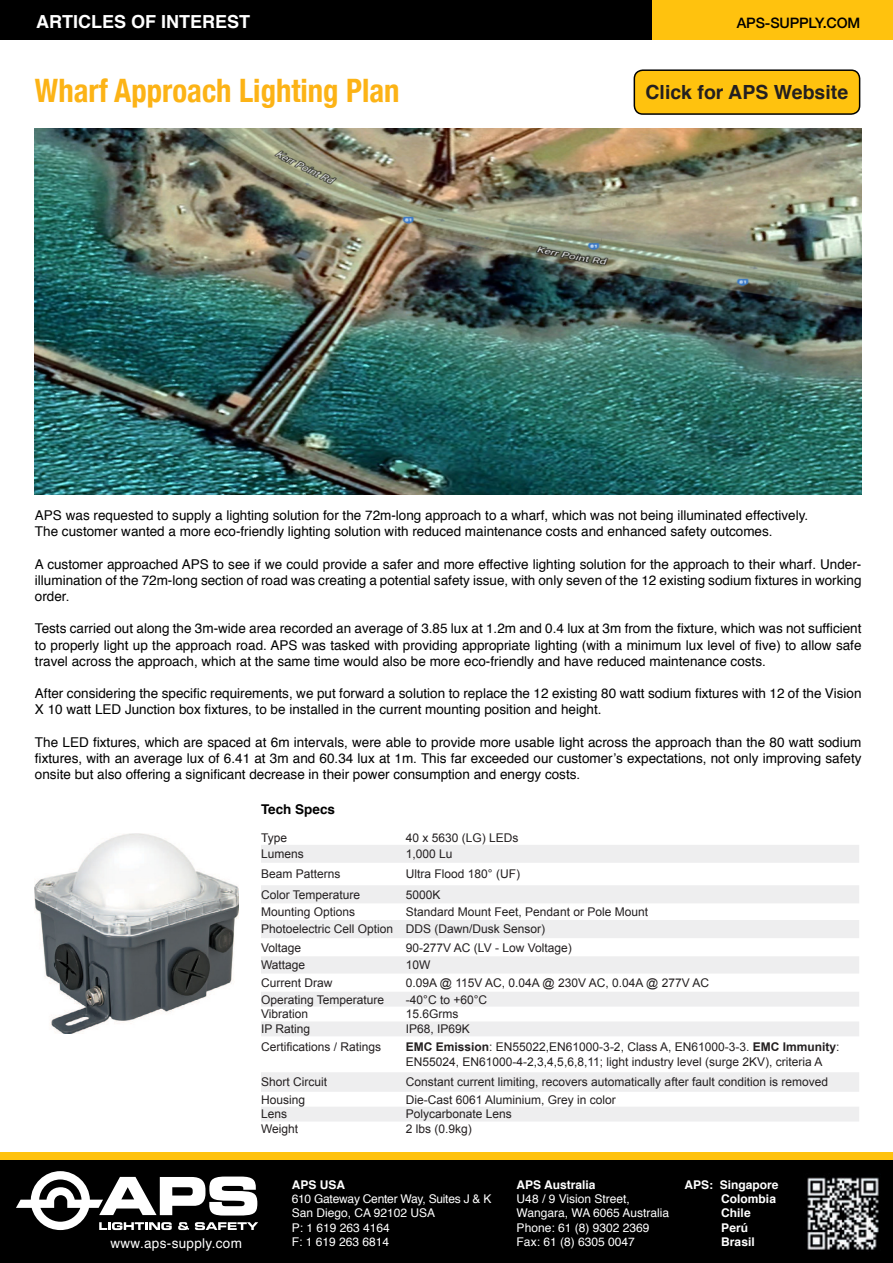
<style>
.page{position:relative;width:893px;height:1263px;background:#fff}
.page>*{position:absolute;margin:0;border:0;box-sizing:border-box;transform-origin:0 0}
.t1{font:700 condensed 32.25px "Helvetica Neue";color:#fcb316;scale:.95 1}
.t2{font:700 19.5px "Helvetica";color:#231f20}
.t3{font:700 18px "Helvetica";color:#fff}
.t4{font:500 14.4px "Helvetica Neue";letter-spacing:-.01em;color:#000}
.t5{font:13.5px/16.2px "Helvetica";color:#000;text-align:justify}
.t6{font:13.5px "Helvetica";letter-spacing:.025em;color:#fff}
.t7{font:700 13.5px "Helvetica";color:#000}
.t8{font:12px/17.7px "Arial";color:#231f20}
.t9{font:12px/14.4px "Helvetica";color:#fff}
.t10{font:700 12px/14.4px "Helvetica";color:#fff}
.s1{font-weight:700}
</style>
<div class="page">
<div style="left:0;top:1153px;width:893px;height:8px;background:#ffc20e"></div>
<div style="left:0;top:1161px;width:893px;height:102px;background:#000"></div>
<img style="left:807px;top:1177px;width:72px;height:73px">
<svg style="left:16px;top:1171px;width:242px;height:59px"></svg>
<div style="left:0;top:0;width:652px;height:39px;background:#000"></div>
<div style="left:652px;top:0;width:241px;height:39px;background:#ffc20e"></div>
<div style="left:634px;top:70px;width:226px;height:44px;background:#ffc20e;border-radius:9px"></div>
<div style="left:634px;top:69px;width:226px;height:46px;border:2px solid #000101;border-radius:9px"></div>
<svg style="left:261px;top:845px;width:598px;height:276px"></svg>
<img style="left:35px;top:833px;width:204px;height:200px">
<img style="left:35px;top:129px;width:826px;height:365px">
<h3 class="t3" style="left:36px;top:7px;width:216px">ARTICLES OF INTEREST</h3>
<p class="t4" style="left:737px;top:12px;width:125px">APS-SUPPLY.COM</p>
<h1 class="t1" style="left:35px;top:64px;width:385px">Wharf Approach Lighting Plan</h1>
<h2 class="t2" style="left:645px;top:77px;width:204px">Click for APS Website</h2>
<p class="t5" style="left:35px;top:507px;width:775px">APS was requested to supply a lighting solution for the 72m-long approach to a wharf, which was not being illuminated effectively.<br>The customer wanted a more eco-friendly lighting solution with reduced maintenance costs and enhanced safety outcomes.</p>
<p class="t5" style="left:35px;top:556px;width:828px">A customer approached APS to see if we could provide a safer and more effective lighting solution for the approach to their wharf. Under&shy;illumination of the 72m-long section of road was creating a potential safety issue, with only seven of the 12 existing sodium fixtures in working order.</p>
<p class="t5" style="left:35px;top:621px;width:828px">Tests carried out along the 3m-wide area recorded an average of 3.85 lux at 1.2m and 0.4 lux at 3m from the fixture, which was not sufficient to properly light up the approach road. APS was tasked with providing appropriate lighting (with a minimum lux level of five) to allow safe travel across the approach, which at the same time would also be more eco-friendly and have reduced maintenance costs.</p>
<p class="t5" style="left:35px;top:686px;width:828px">After considering the specific requirements, we put forward a solution to replace the 12 existing 80 watt sodium fixtures with 12 of the Vision<br>X 10 watt LED Junction box fixtures, to be installed in the current mounting position and height.</p>
<p class="t5" style="left:35px;top:734px;width:828px">The LED fixtures, which are spaced at 6m intervals, were able to provide more usable light across the approach than the 80 watt sodium fixtures, with an average lux of 6.41 at 3m and 60.34 lux at 1m. This far exceeded our customer’s expectations, not only improving safety onsite but also offering a significant decrease in their power consumption and energy costs.</p>
<p class="t7" style="left:261px;top:799px;width:76px">Tech Specs</p>
<p class="t8" style="left:261px;top:829px;width:28px">Type</p>
<p class="t8" style="left:406px;top:829px;width:114px">40 x 5630 (LG) LEDs</p>
<p class="t8" style="left:261px;top:845px;width:44px">Lumens</p>
<p class="t8" style="left:406px;top:845px;width:48px">1,000 Lu</p>
<p class="t8" style="left:261px;top:865px;width:81px">Beam Patterns</p>
<p class="t8" style="left:406px;top:865px;width:116px">Ultra Flood 180° (UF)</p>
<p class="t8" style="left:261px;top:886px;width:101px">Color Temperature</p>
<p class="t8" style="left:406px;top:886px;width:36px">5000K</p>
<p class="t8" style="left:261px;top:903px;width:96px">Mounting Options</p>
<p class="t8" style="left:261px;top:903px;width:388px;text-indent:145px">Standard Mount Feet, Pendant or Pole Mount<br>Photoelectric Cell Option DDS (Dawn/Dusk Sensor)<br>Voltage</p>
<p class="t8" style="left:406px;top:939px;width:167px">90-277V AC (LV - Low Voltage)</p>
<p class="t6" style="left:110px;top:1233px;width:133px">www.aps-supply.com</p>
<p class="t8" style="left:261px;top:956px;width:46px">Wattage</p>
<p class="t8" style="left:406px;top:956px;width:26px">10W</p>
<p class="t8" style="left:261px;top:974px;width:73px">Current Draw</p>
<p class="t8" style="left:406px;top:974px;width:305px">0.09A @ 115V AC, 0.04A @ 230V AC, 0.04A @ 277V AC</p>
<p class="t8" style="left:261px;top:990px;width:125px">Operating Temperature</p>
<p class="t8" style="left:406px;top:990px;width:83px">-40°C to +60°C</p>
<p class="t8" style="left:261px;top:1005px;width:49px">Vibration</p>
<p class="t8" style="left:406px;top:1005px;width:54px">15.6Grms</p>
<p class="t8" style="left:261px;top:1020px;width:51px">IP Rating</p>
<p class="t8" style="left:406px;top:1020px;width:66px">IP68, IP69K</p>
<p class="t8" style="left:261px;top:1038px;width:122px">Certifications / Ratings</p>
<p class="t8" style="left:406px;top:1039px;width:435px;line-height:15px"><span class="s1">EMC Emission</span>: EN55022,EN61000-3-2, Class A, EN61000-3-3. <span class="s1">EMC Immunity</span>:<br>EN55024, EN61000-4-2,3,4,5,6,8,11; light industry level (surge 2KV), criteria A</p>
<p class="t8" style="left:261px;top:1073px;width:68px">Short Circuit</p>
<p class="t8" style="left:406px;top:1073px;width:424px">Constant current limiting, recovers automatically after fault condition is removed</p>
<p class="t8" style="left:261px;top:1091px;width:46px">Housing</p>
<p class="t8" style="left:406px;top:1091px;width:212px">Die-Cast 6061 Aluminium, Grey in color</p>
<p class="t8" style="left:261px;top:1105px;width:28px">Lens</p>
<p class="t8" style="left:406px;top:1105px;width:108px">Polycarbonate Lens</p>
<p class="t8" style="left:261px;top:1120px;width:39px">Weight</p>
<p class="t8" style="left:406px;top:1120px;width:68px">2 lbs (0.9kg)</p>
<p class="t10" style="left:292px;top:1177px;width:55px">APS USA</p>
<p class="t9" style="left:292px;top:1192px;width:201px">610 Gateway Center Way, Suites J &amp; K<br>San Diego, CA 92102 USA<br>P: 1 619 263 4164<br>F: 1 619 263 6814</p>
<p class="t10" style="left:517px;top:1177px;width:80px">APS Australia</p>
<p class="t9" style="left:517px;top:1192px;width:154px">U48 / 9 Vision Street,<br>Wangara, WA 6065 Australia<br>Phone: 61 (8) 9302 2369<br>Fax: 61 (8) 6305 0047</p>
<p class="t10" style="left:721px;top:1177px;width:59px;text-indent:-37px">APS: Singapore<br>Colombia<br>Chile<br>Perú<br>Brasil</p>
</div>
